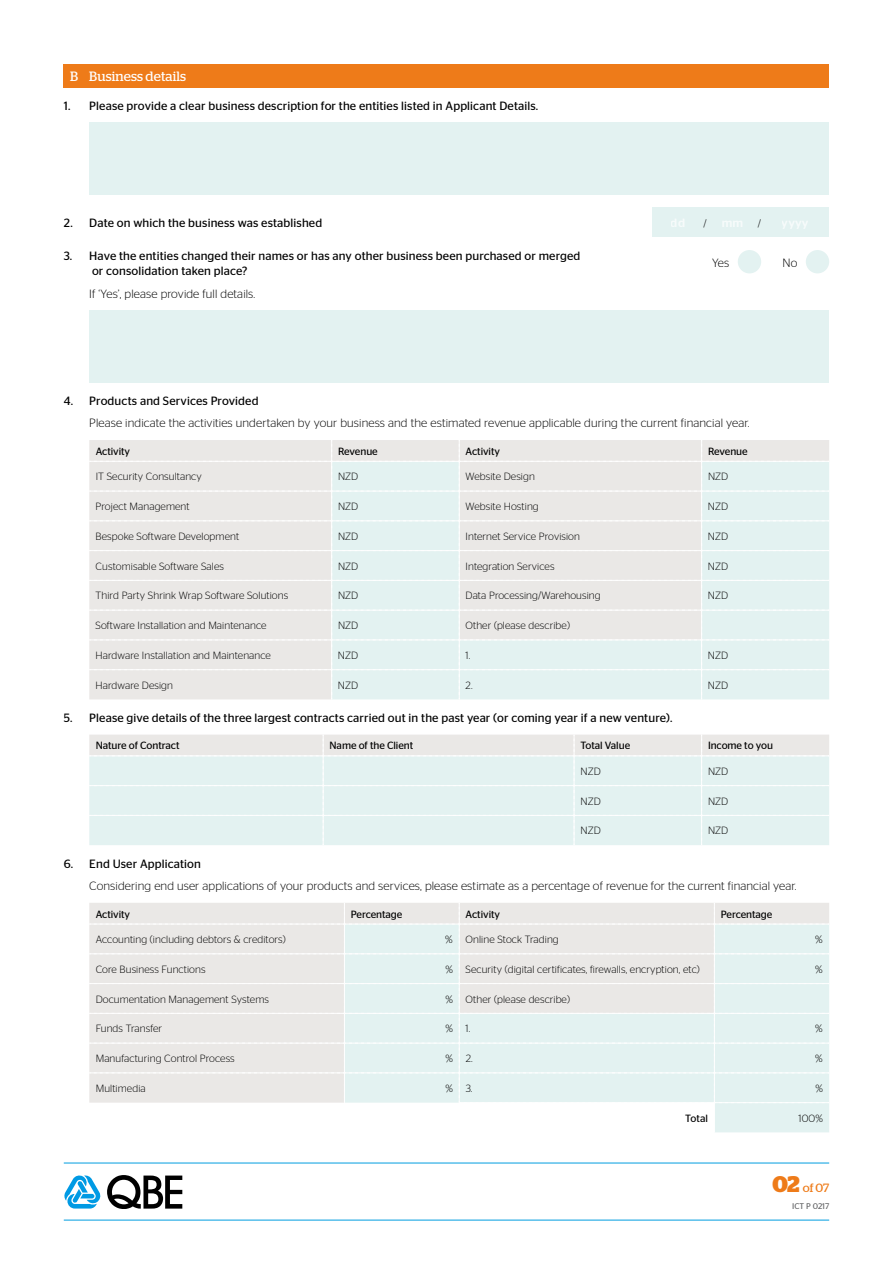
<style>
.page{position:relative;width:893px;height:1263px;background:#fff}
.page>*{position:absolute;margin:0;border:0;box-sizing:border-box;transform-origin:0 0}
.t1{font:13.5px "Stag";letter-spacing:.01em;color:#fff}
.t2{font:12px/15.8px "Stag Sans";letter-spacing:.01em;color:#000}
.t3{font:300 12px "Stag Sans";letter-spacing:.01em;color:#000}
.t4{font:12px "Stag";color:#ee7b19}
.t5{font:300 10.5px "Stag Sans";letter-spacing:.01em;color:#000}
.t6{font:10.5px "Stag Sans";letter-spacing:-.005em;color:#000}
.t7{font:8.25px "Stag Sans";color:#646567}
.s1{font-weight:500;font-size:12px;color:#fff}
.s2{font-weight:700;font-size:22.5px}
</style>
<div class="page">
<hr style="left:64px;top:1220px;width:765px;height:1px;background:#009ee0">
<hr style="left:64px;top:1163px;width:765px;height:1px;background:#009ee0">
<svg style="left:107px;top:1175px;width:75px;height:33px"></svg>
<svg style="left:64px;top:1175px;width:37px;height:33px"></svg>
<div style="left:64px;top:64px;width:765px;height:23px;background:#ee7b19"></div>
<svg style="left:89px;top:903px;width:740px;height:229px"></svg>
<svg style="left:89px;top:735px;width:740px;height:110px"></svg>
<div style="left:89px;top:310px;width:740px;height:73px;background:#e3f2f1"></div>
<svg style="left:89px;top:440px;width:740px;height:259px"></svg>
<div style="left:738px;top:250px;width:23px;height:23px;background:#e3f2f1;border-radius:50%"></div>
<div style="left:806px;top:250px;width:23px;height:23px;background:#e3f2f1;border-radius:50%"></div>
<div style="left:652px;top:207px;width:177px;height:30px;background:#e3f2f1"></div>
<div style="left:89px;top:122px;width:740px;height:73px;background:#e3f2f1"></div>
<p class="t1" style="left:70px;top:68px;width:118px">B Business details</p>
<p class="t2" style="left:64px;top:98px;width:476px">1. Please provide a clear business description for the entities listed in Applicant Details.</p>
<p class="t2" style="left:64px;top:215px;width:260px">2. Date on which the business was established</p>
<p class="t5" style="left:703px;top:218px;width:59px">/<span class="s1">mm</span>/</p>
<p class="t2" style="left:92px;top:247px;width:490px;text-indent:-28px">3. Have the entities changed their names or has any other business been purchased or merged or consolidation taken place?</p>
<p class="t3" style="left:712px;top:256px;width:19px">Yes</p>
<p class="t3" style="left:782px;top:256px;width:16px">No</p>
<p class="t3" style="left:89px;top:287px;width:167px">If ‘Yes’, please provide full details.</p>
<p class="t2" style="left:64px;top:393px;width:196px">4. Products and Services Provided</p>
<p class="t3" style="left:89px;top:416px;width:662px">Please indicate the activities undertaken by your business and the estimated revenue applicable during the current financial year.</p>
<p class="t6" style="left:96px;top:445px;width:36px">Activity</p>
<p class="t6" style="left:338px;top:445px;width:41px">Revenue</p>
<p class="t6" style="left:466px;top:445px;width:36px">Activity</p>
<p class="t6" style="left:708px;top:445px;width:41px">Revenue</p>
<p class="t5" style="left:96px;top:471px;width:108px">IT Security Consultancy</p>
<p class="t5" style="left:338px;top:471px;width:22px">NZD</p>
<p class="t5" style="left:466px;top:471px;width:71px">Website Design</p>
<p class="t5" style="left:708px;top:471px;width:22px">NZD</p>
<p class="t5" style="left:96px;top:501px;width:96px">Project Management</p>
<p class="t5" style="left:338px;top:501px;width:22px">NZD</p>
<p class="t5" style="left:466px;top:501px;width:75px">Website Hosting</p>
<p class="t5" style="left:708px;top:501px;width:22px">NZD</p>
<p class="t5" style="left:96px;top:530px;width:145px">Bespoke Software Development</p>
<p class="t5" style="left:338px;top:530px;width:22px">NZD</p>
<p class="t5" style="left:466px;top:530px;width:116px">Internet Service Provision</p>
<p class="t5" style="left:708px;top:530px;width:22px">NZD</p>
<p class="t5" style="left:96px;top:560px;width:130px">Customisable Software Sales</p>
<p class="t5" style="left:338px;top:560px;width:22px">NZD</p>
<p class="t5" style="left:466px;top:560px;width:90px">Integration Services</p>
<p class="t5" style="left:708px;top:560px;width:22px">NZD</p>
<p class="t5" style="left:96px;top:590px;width:194px">Third Party Shrink Wrap Software Solutions</p>
<p class="t5" style="left:338px;top:590px;width:22px">NZD</p>
<p class="t5" style="left:466px;top:590px;width:137px">Data Processing/Warehousing</p>
<p class="t5" style="left:708px;top:590px;width:22px">NZD</p>
<p class="t5" style="left:96px;top:620px;width:172px">Software Installation and Maintenance</p>
<p class="t5" style="left:338px;top:620px;width:22px">NZD</p>
<p class="t5" style="left:466px;top:620px;width:106px">Other (please describe)</p>
<p class="t5" style="left:96px;top:650px;width:177px">Hardware Installation and Maintenance</p>
<p class="t5" style="left:338px;top:650px;width:22px">NZD</p>
<p class="t5" style="left:466px;top:650px;width:6px">1.</p>
<p class="t5" style="left:708px;top:650px;width:22px">NZD</p>
<p class="t5" style="left:96px;top:679px;width:79px">Hardware Design</p>
<p class="t5" style="left:338px;top:679px;width:22px">NZD</p>
<p class="t5" style="left:466px;top:679px;width:9px">2.</p>
<p class="t5" style="left:708px;top:679px;width:22px">NZD</p>
<p class="t2" style="left:64px;top:710px;width:610px">5. Please give details of the three largest contracts carried out in the past year (or coming year if a new venture).</p>
<p class="t6" style="left:96px;top:740px;width:85px">Nature of Contract</p>
<p class="t6" style="left:330px;top:740px;width:85px">Name of the Client</p>
<p class="t6" style="left:580px;top:740px;width:51px">Total Value</p>
<p class="t6" style="left:708px;top:740px;width:67px">Income to you</p>
<p class="t5" style="left:580px;top:765px;width:22px">NZD</p>
<p class="t5" style="left:708px;top:765px;width:22px">NZD</p>
<p class="t5" style="left:580px;top:795px;width:22px">NZD</p>
<p class="t5" style="left:708px;top:795px;width:22px">NZD</p>
<p class="t5" style="left:580px;top:825px;width:22px">NZD</p>
<p class="t5" style="left:708px;top:825px;width:22px">NZD</p>
<p class="t2" style="left:64px;top:856px;width:139px">6. End User Application</p>
<p class="t3" style="left:89px;top:879px;width:709px">Considering end user applications of your products and services, please estimate as a percentage of revenue for the current financial year.</p>
<p class="t6" style="left:96px;top:908px;width:36px">Activity</p>
<p class="t6" style="left:351px;top:908px;width:53px">Percentage</p>
<p class="t6" style="left:466px;top:908px;width:36px">Activity</p>
<p class="t6" style="left:721px;top:908px;width:53px">Percentage</p>
<p class="t5" style="left:96px;top:934px;width:191px">Accounting (including debtors &amp; creditors)</p>
<p class="t5" style="left:445px;top:934px;width:115px">% Online Stock Trading</p>
<p class="t5" style="left:815px;top:934px;width:9px">%</p>
<p class="t5" style="left:96px;top:963px;width:111px">Core Business Functions</p>
<p class="t5" style="left:445px;top:963px;width:256px">% Security (digital certificates, firewalls, encryption, etc)</p>
<p class="t5" style="left:815px;top:963px;width:9px">%</p>
<p class="t5" style="left:96px;top:993px;width:175px">Documentation Management Systems</p>
<p class="t5" style="left:445px;top:993px;width:126px">% Other (please describe)</p>
<p class="t5" style="left:96px;top:1023px;width:68px">Funds Transfer</p>
<p class="t5" style="left:445px;top:1023px;width:27px">% 1.</p>
<p class="t5" style="left:815px;top:1023px;width:9px">%</p>
<p class="t5" style="left:96px;top:1053px;width:141px">Manufacturing Control Process</p>
<p class="t5" style="left:445px;top:1053px;width:29px">% 2.</p>
<p class="t5" style="left:815px;top:1053px;width:9px">%</p>
<p class="t5" style="left:96px;top:1082px;width:51px">Multimedia</p>
<p class="t5" style="left:445px;top:1082px;width:29px">% 3.</p>
<p class="t5" style="left:815px;top:1082px;width:9px">%</p>
<p class="t6" style="left:685px;top:1112px;width:24px">Total</p>
<p class="t5" style="left:798px;top:1112px;width:26px">100%</p>
<p class="t4" style="left:772px;top:1181px;width:58px"><span class="s2">02</span> of 07</p>
<p class="t7" style="left:792px;top:1201px;width:39px">ICT P 0217</p>
</div>
